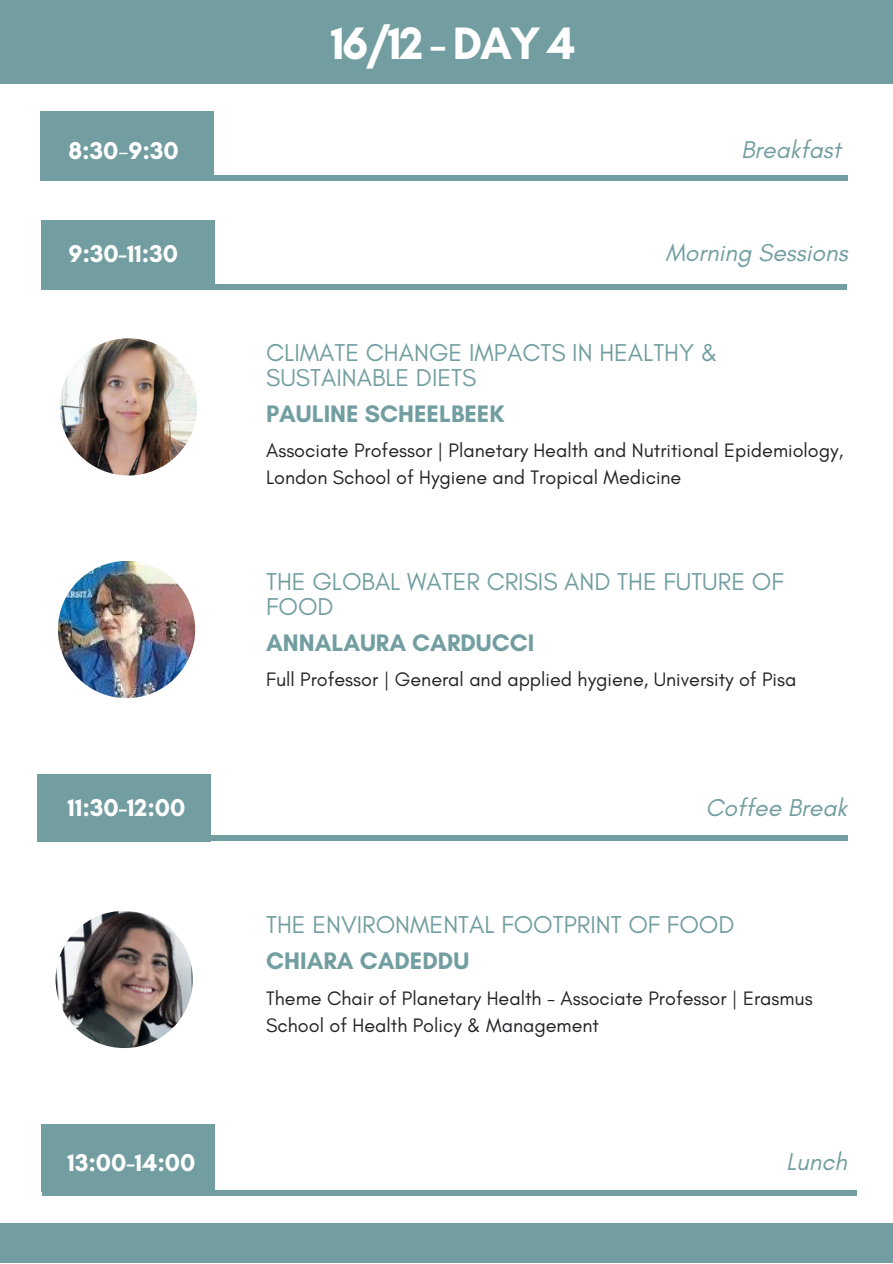
<style>
.page{position:relative;width:893px;height:1264px;background:#fff}
.page>*{position:absolute;margin:0;border:0;box-sizing:border-box;transform-origin:0 0}
.t1{font:700 46.35px "Glacial Indifference";letter-spacing:-.05em;color:#fff}
.t2{font:24.75px/24.8px "Glacial Indifference";color:#729ea1}
.t3{font:700 24.75px "Glacial Indifference";color:#fff}
.t4{font:italic 24.75px "Glacial Indifference";color:#729ea1}
.t5{font:700 24.3px "Glacial Indifference";color:#729ea1}
.t6{font:19.8px/27px "Glacial Indifference";color:#212227}
.s1{font-weight:400}
</style>
<div class="page">
<div style="left:0;top:0;width:892px;height:83px;background:#729ea1"></div>
<div style="left:41px;top:175px;width:806px;height:6px;background:#729ea1"></div>
<div style="left:40px;top:111px;width:173px;height:67px;background:#729ea1"></div>
<div style="left:40px;top:835px;width:807px;height:6px;background:#729ea1"></div>
<div style="left:37px;top:774px;width:174px;height:67px;background:#729ea1"></div>
<img style="left:58px;top:561px;width:137px;height:137px;border-radius:50%">
<div style="left:0;top:1223px;width:892px;height:39px;background:#729ea1"></div>
<div style="left:42px;top:1189px;width:814px;height:6px;background:#729ea1"></div>
<div style="left:42px;top:1124px;width:173px;height:67px;background:#729ea1"></div>
<div style="left:42px;top:220px;width:173px;height:67px;background:#729ea1"></div>
<div style="left:42px;top:284px;width:805px;height:5px;background:#729ea1"></div>
<img style="left:60px;top:338px;width:137px;height:137px;border-radius:50%">
<img style="left:56px;top:910px;width:137px;height:138px;border-radius:50%">
<p class="t1" style="left:331px;top:15px;width:246px">16/12 - DAY 4</p>
<p class="t3" style="left:68px;top:135px;width:112px">8:30<span class="s1">-</span>9:30</p>
<p class="t4" style="left:741px;top:135px;width:101px">Breakfast</p>
<p class="t3" style="left:68px;top:238px;width:111px">9:30-11:30</p>
<p class="t4" style="left:665px;top:237px;width:184px">Morning Sessions</p>
<p class="t2" style="left:266px;top:340px;width:453px">CLIMATE CHANGE IMPACTS IN HEALTHY &amp;<br>SUSTAINABLE DIETS</p>
<p class="t5" style="left:266px;top:398px;width:240px">PAULINE SCHEELBEEK</p>
<p class="t6" style="left:266px;top:437px;width:578px">Associate Professor | Planetary Health and Nutritional Epidemiology,<br>London School of Hygiene and Tropical Medicine</p>
<p class="t2" style="left:266px;top:569px;width:519px">THE GLOBAL WATER CRISIS AND THE FUTURE OF<br>FOOD</p>
<p class="t5" style="left:266px;top:627px;width:270px">ANNALAURA CARDUCCI</p>
<p class="t6" style="left:266px;top:665px;width:531px">Full Professor | General and applied hygiene, University of Pisa</p>
<p class="t3" style="left:68px;top:793px;width:119px">11:30-12:00</p>
<p class="t4" style="left:705px;top:792px;width:143px">Coffee Break</p>
<p class="t2" style="left:266px;top:912px;width:470px">THE ENVIRONMENTAL FOOTPRINT OF FOOD</p>
<p class="t5" style="left:266px;top:946px;width:204px">CHIARA CADEDDU</p>
<p class="t6" style="left:266px;top:984px;width:548px">Theme Chair of Planetary Health - Associate Professor | Erasmus<br>School of Health Policy &amp; Management</p>
<p class="t3" style="left:68px;top:1147px;width:129px">13:00-14:00</p>
<p class="t4" style="left:786px;top:1146px;width:62px">Lunch</p>
</div>
